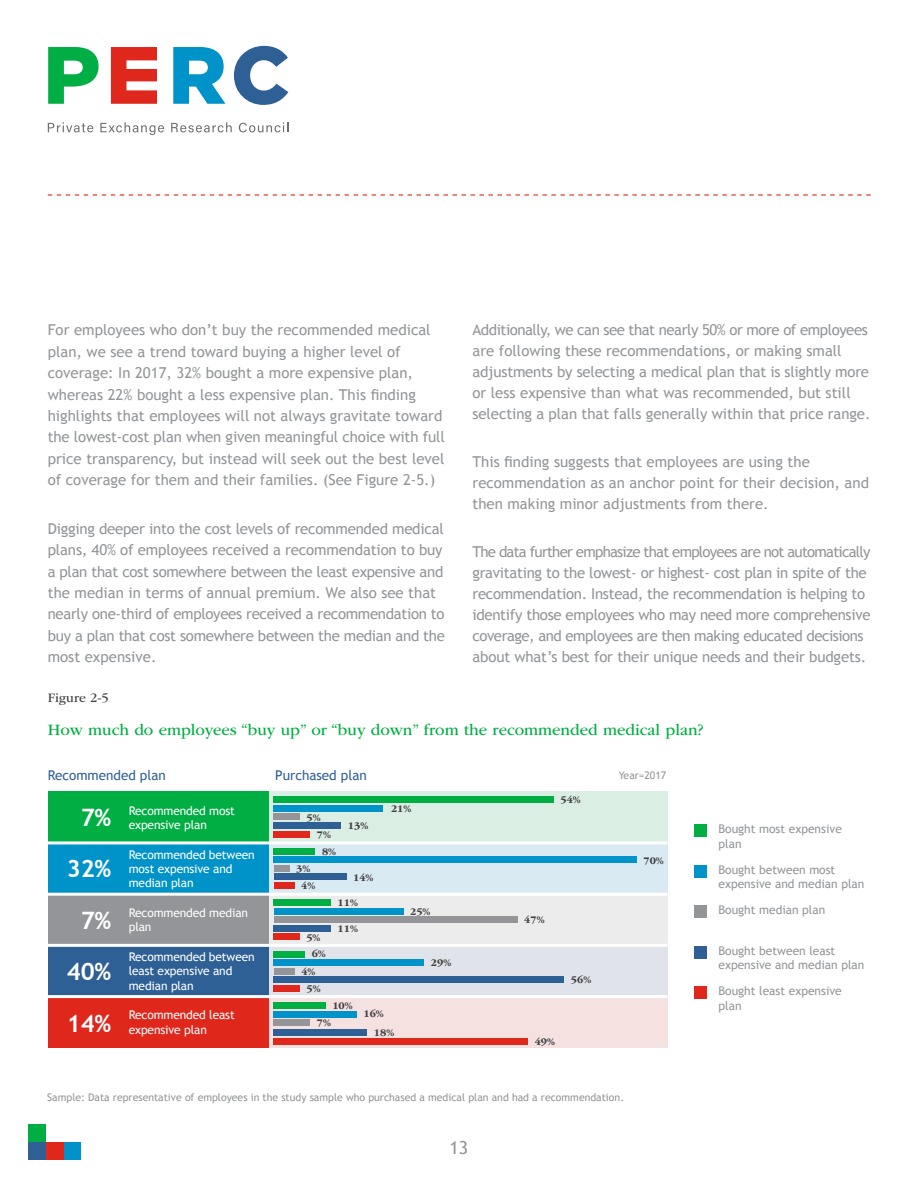
<style>
.page{position:relative;width:918px;height:1188px;background:#fff}
.page>*{position:absolute;margin:0;border:0;box-sizing:border-box;transform-origin:0 0}
.t1{font:700 24px/51.4px "Trebuchet MS";color:#fff;text-align:center}
.t2{font:18px "Trebuchet MS";color:#939598}
.t3{font:16.5px "ITC Garamond Std";color:#00ae43}
.t4{font:15px/21.5px "Trebuchet MS";letter-spacing:-.01em;color:#939598}
.t5{font:13.5px "Trebuchet MS";color:#2e6095}
.t6{font:13.5px "ITC Garamond Std";color:#414042}
.t7{font:12px/14.4px "Trebuchet MS";letter-spacing:-.01em;color:#fff}
.t8{font:12px/14.4px "Trebuchet MS";color:#939598}
.t9{font:10.5px "Trebuchet MS";color:#939598}
.t10{font:700 10.5px "ITC Garamond Std";color:#414042}
</style>
<div class="page">
<div style="left:64px;top:1142px;width:17px;height:18px;background:#0093c9"></div>
<div style="left:46px;top:1142px;width:18px;height:18px;background:#df271c"></div>
<div style="left:28px;top:1124px;width:18px;height:18px;background:#00ae43"></div>
<div style="left:28px;top:1142px;width:18px;height:18px;background:#2e6095"></div>
<svg style="left:48px;top:122px;width:45px;height:10px"></svg>
<svg style="left:100px;top:122px;width:64px;height:13px"></svg>
<svg style="left:171px;top:122px;width:61px;height:10px"></svg>
<svg style="left:239px;top:122px;width:49px;height:10px"></svg>
<svg style="left:111px;top:47px;width:46px;height:57px"></svg>
<svg style="left:173px;top:47px;width:53px;height:57px"></svg>
<svg style="left:234px;top:46px;width:54px;height:59px"></svg>
<svg style="left:48px;top:47px;width:51px;height:57px"></svg>
<svg style="left:48px;top:194px;width:823px;height:2px"></svg>
<div style="left:694px;top:824px;width:13px;height:13px;background:#00ae43"></div>
<div style="left:694px;top:865px;width:13px;height:13px;background:#0093c9"></div>
<div style="left:694px;top:905px;width:13px;height:13px;background:#939598"></div>
<div style="left:694px;top:946px;width:13px;height:13px;background:#2e6095"></div>
<div style="left:694px;top:986px;width:13px;height:13px;background:#df271c"></div>
<div style="left:269px;top:843px;width:399px;height:51px;background:#daeaf3"></div>
<div style="left:48px;top:843px;width:220px;height:51px;background:#0093c9"></div>
<div style="left:269px;top:792px;width:399px;height:51px;background:#dbeee3"></div>
<div style="left:48px;top:792px;width:220px;height:51px;background:#00ae43"></div>
<div style="left:269px;top:945px;width:399px;height:51px;background:#e0e4ea"></div>
<div style="left:48px;top:945px;width:220px;height:51px;background:#2e6095"></div>
<div style="left:269px;top:894px;width:399px;height:51px;background:#ececed"></div>
<div style="left:48px;top:894px;width:220px;height:51px;background:#939598"></div>
<div style="left:269px;top:997px;width:399px;height:51px;background:#f6e1e1"></div>
<div style="left:48px;top:997px;width:220px;height:51px;background:#df271c"></div>
<div style="left:274px;top:797px;width:280px;height:6px;background:#00ae43"></div>
<div style="left:274px;top:805px;width:109px;height:6px;background:#0093c9"></div>
<div style="left:274px;top:814px;width:26px;height:6px;background:#939598"></div>
<div style="left:274px;top:822px;width:67px;height:7px;background:#2e6095"></div>
<div style="left:274px;top:831px;width:36px;height:6px;background:#df271c"></div>
<div style="left:274px;top:848px;width:41px;height:6px;background:#00ae43"></div>
<div style="left:274px;top:857px;width:363px;height:6px;background:#0093c9"></div>
<div style="left:274px;top:865px;width:15px;height:6px;background:#939598"></div>
<div style="left:274px;top:874px;width:72px;height:6px;background:#2e6095"></div>
<div style="left:274px;top:882px;width:21px;height:7px;background:#df271c"></div>
<div style="left:274px;top:900px;width:57px;height:6px;background:#00ae43"></div>
<div style="left:274px;top:908px;width:129px;height:6px;background:#0093c9"></div>
<div style="left:274px;top:917px;width:243px;height:6px;background:#939598"></div>
<div style="left:274px;top:925px;width:57px;height:6px;background:#2e6095"></div>
<div style="left:274px;top:934px;width:26px;height:6px;background:#df271c"></div>
<div style="left:274px;top:951px;width:31px;height:6px;background:#00ae43"></div>
<div style="left:274px;top:960px;width:150px;height:6px;background:#0093c9"></div>
<div style="left:274px;top:968px;width:21px;height:6px;background:#939598"></div>
<div style="left:274px;top:977px;width:290px;height:6px;background:#2e6095"></div>
<div style="left:274px;top:985px;width:26px;height:6px;background:#df271c"></div>
<div style="left:274px;top:1002px;width:52px;height:7px;background:#00ae43"></div>
<div style="left:274px;top:1011px;width:83px;height:6px;background:#0093c9"></div>
<div style="left:274px;top:1020px;width:36px;height:6px;background:#939598"></div>
<div style="left:274px;top:1030px;width:93px;height:6px;background:#2e6095"></div>
<div style="left:274px;top:1038px;width:254px;height:7px;background:#df271c"></div>
<hr style="left:48px;top:841px;width:620px;height:3px;background:#fff">
<hr style="left:48px;top:893px;width:620px;height:3px;background:#fff">
<hr style="left:48px;top:944px;width:620px;height:3px;background:#fff">
<hr style="left:48px;top:995px;width:620px;height:3px;background:#fff">
<p class="t4" style="left:48px;top:319px;width:399px">For employees who don’t buy the recommended medical plan, we see a trend toward buying a higher level of coverage: In 2017, 32% bought a more expensive plan, whereas 22% bought a less expensive plan. This finding highlights that employees will not always gravitate toward the lowest-cost plan when given meaningful choice with full price transparency, but instead will seek out the best level of coverage for them and their families. (See Figure 2-5.)</p>
<p class="t4" style="left:48px;top:518px;width:399px">Digging deeper into the cost levels of recommended medical plans, 40% of employees received a recommendation to buy a plan that cost somewhere between the least expensive and the median in terms of annual premium. We also see that nearly one-third of employees received a recommendation to buy a plan that cost somewhere between the median and the most expensive.</p>
<p class="t4" style="left:473px;top:320px;width:400px;line-height:21px">Additionally, we can see that nearly 50% or more of employees are following these recommendations, or making small adjustments by selecting a medical plan that is slightly more or less expensive than what was recommended, but still selecting a plan that falls generally within that price range.</p>
<p class="t4" style="left:473px;top:452px;width:398px;line-height:21px">This finding suggests that employees are using the recommendation as an anchor point for their decision, and then making minor adjustments from there.</p>
<p class="t4" style="left:473px;top:542px;width:400px;line-height:21px">The data further emphasize that employees are not automatically gravitating to the lowest- or highest- cost plan in spite of the recommendation. Instead, the recommendation is helping to identify those employees who may need more comprehensive coverage, and employees are then making educated decisions about what’s best for their unique needs and their budgets.</p>
<p class="t6" style="left:48px;top:690px;width:63px">Figure 2-5</p>
<p class="t3" style="left:48px;top:721px;width:657px">How much do employees “buy up” or “buy down” from the recommended medical plan?</p>
<p class="t5" style="left:48px;top:768px;width:120px">Recommended plan</p>
<p class="t5" style="left:275px;top:768px;width:93px">Purchased plan</p>
<p class="t9" style="left:619px;top:769px;width:49px">Year=2017</p>
<h1 class="t1" style="left:67px;top:792px;width:46px">7%<br>32%<br>7%<br>40%<br>14%</h1>
<p class="t7" style="left:129px;top:803px;width:108px">Recommended most expensive plan</p>
<p class="t7" style="left:129px;top:847px;width:127px">Recommended between most expensive and median plan</p>
<p class="t7" style="left:129px;top:906px;width:121px">Recommended median plan</p>
<p class="t7" style="left:129px;top:950px;width:127px">Recommended between least expensive and median plan</p>
<p class="t7" style="left:129px;top:1008px;width:108px">Recommended least expensive plan</p>
<p class="t10" style="left:307px;top:811px;width:16px">5%</p>
<p class="t10" style="left:317px;top:829px;width:16px">7%</p>
<p class="t10" style="left:296px;top:863px;width:16px">3%</p>
<p class="t10" style="left:322px;top:846px;width:16px">8%</p>
<p class="t10" style="left:301px;top:880px;width:16px">4%</p>
<p class="t10" style="left:348px;top:820px;width:22px">13%</p>
<p class="t10" style="left:353px;top:872px;width:22px">14%</p>
<p class="t10" style="left:306px;top:931px;width:16px">5%</p>
<p class="t10" style="left:312px;top:948px;width:16px">6%</p>
<p class="t10" style="left:301px;top:965px;width:16px">4%</p>
<p class="t10" style="left:307px;top:983px;width:16px">5%</p>
<p class="t10" style="left:338px;top:897px;width:22px">11%</p>
<p class="t10" style="left:338px;top:923px;width:22px">11%</p>
<p class="t10" style="left:391px;top:803px;width:22px">21%</p>
<p class="t10" style="left:410px;top:906px;width:22px">25%</p>
<p class="t10" style="left:431px;top:957px;width:22px">29%</p>
<p class="t10" style="left:332px;top:999px;width:22px">10%</p>
<p class="t10" style="left:317px;top:1017px;width:16px">7%</p>
<p class="t10" style="left:364px;top:1008px;width:22px">16%</p>
<p class="t10" style="left:374px;top:1027px;width:22px">18%</p>
<p class="t10" style="left:561px;top:794px;width:22px">54%</p>
<p class="t10" style="left:524px;top:914px;width:22px">47%</p>
<p class="t10" style="left:571px;top:974px;width:22px">56%</p>
<p class="t10" style="left:535px;top:1036px;width:22px">49%</p>
<p class="t9" style="left:47px;top:1092px;width:578px">Sample: Data representative of employees in the study sample who purchased a medical plan and had a recommendation.</p>
<p class="t2" style="left:450px;top:1137px;width:20px">13</p>
<p class="t10" style="left:643px;top:854px;width:22px">70%</p>
<p class="t8" style="left:718px;top:822px;width:125px">Bought most expensive plan</p>
<p class="t8" style="left:718px;top:863px;width:147px">Bought between most expensive and median plan</p>
<p class="t8" style="left:718px;top:903px;width:108px">Bought median plan</p>
<p class="t8" style="left:718px;top:944px;width:147px">Bought between least expensive and median plan</p>
<p class="t8" style="left:718px;top:984px;width:125px">Bought least expensive plan</p>
</div>
